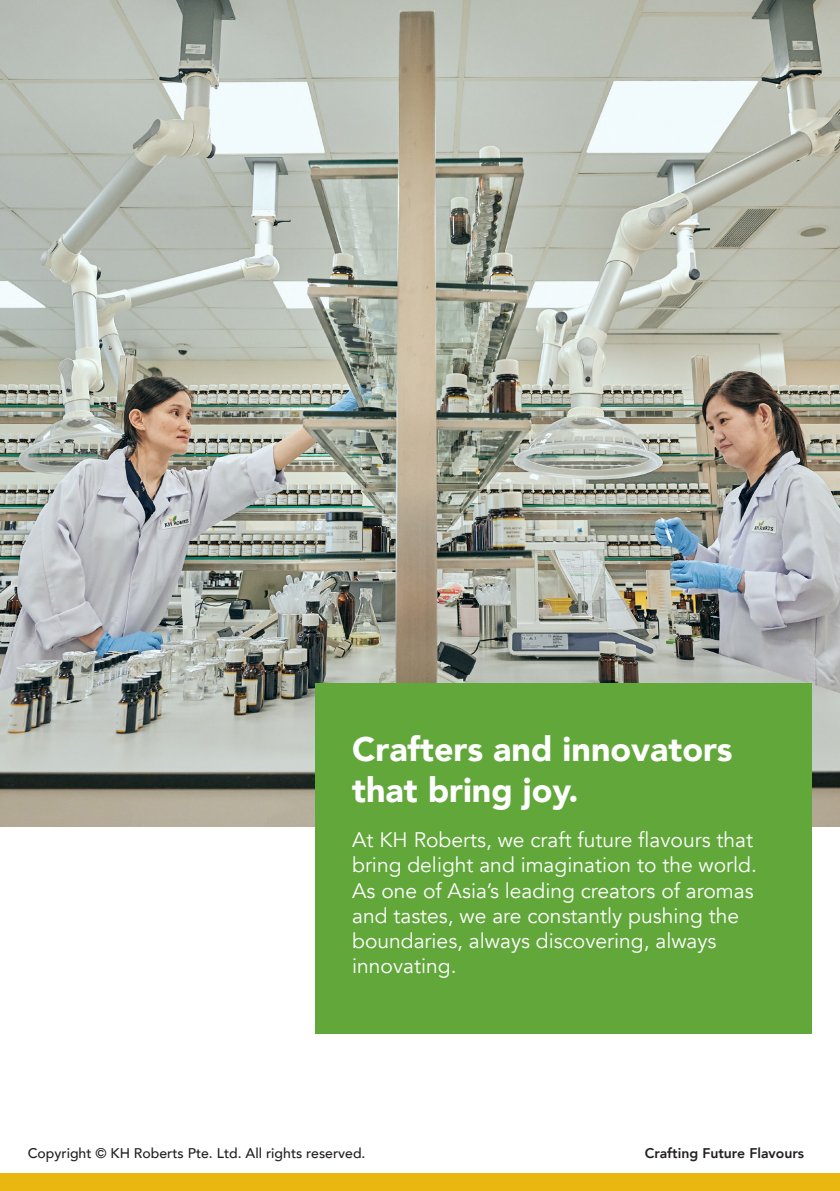
<style>
.page{position:relative;width:840px;height:1191px;background:#fff}
.page>*{position:absolute;margin:0;border:0;box-sizing:border-box;transform-origin:0 0}
.t1{font:900 34px/40.8px "Avenir";color:#fff}
.t2{font:21px/25.2px "Avenir";color:#fff}
.t3{font:500 14px "Avenir";color:#231f20}
.t4{font:800 14px "Avenir";color:#231f20}
</style>
<div class="page">
<img style="left:0;top:0;width:839px;height:826px">
<div style="left:315px;top:683px;width:496px;height:351px;background:#61a73a"></div>
<div style="left:0;top:1173px;width:839px;height:18px;background:#eab610"></div>
<p class="t1" style="left:352px;top:727px;width:382px">Crafters and innovators that bring joy.</p>
<p class="t2" style="left:352px;top:827px;width:406px">At KH Roberts, we craft future flavours that bring delight and imagination to the world.<br>As one of Asia’s leading creators of aromas and tastes, we are constantly pushing the boundaries, always discovering, always innovating.</p>
<p class="t3" style="left:28px;top:1141px;width:339px">Copyright © KH Roberts Pte. Ltd. All rights reserved.</p>
<p class="t4" style="left:644px;top:1142px;width:161px">Crafting Future Flavours</p>
</div>
